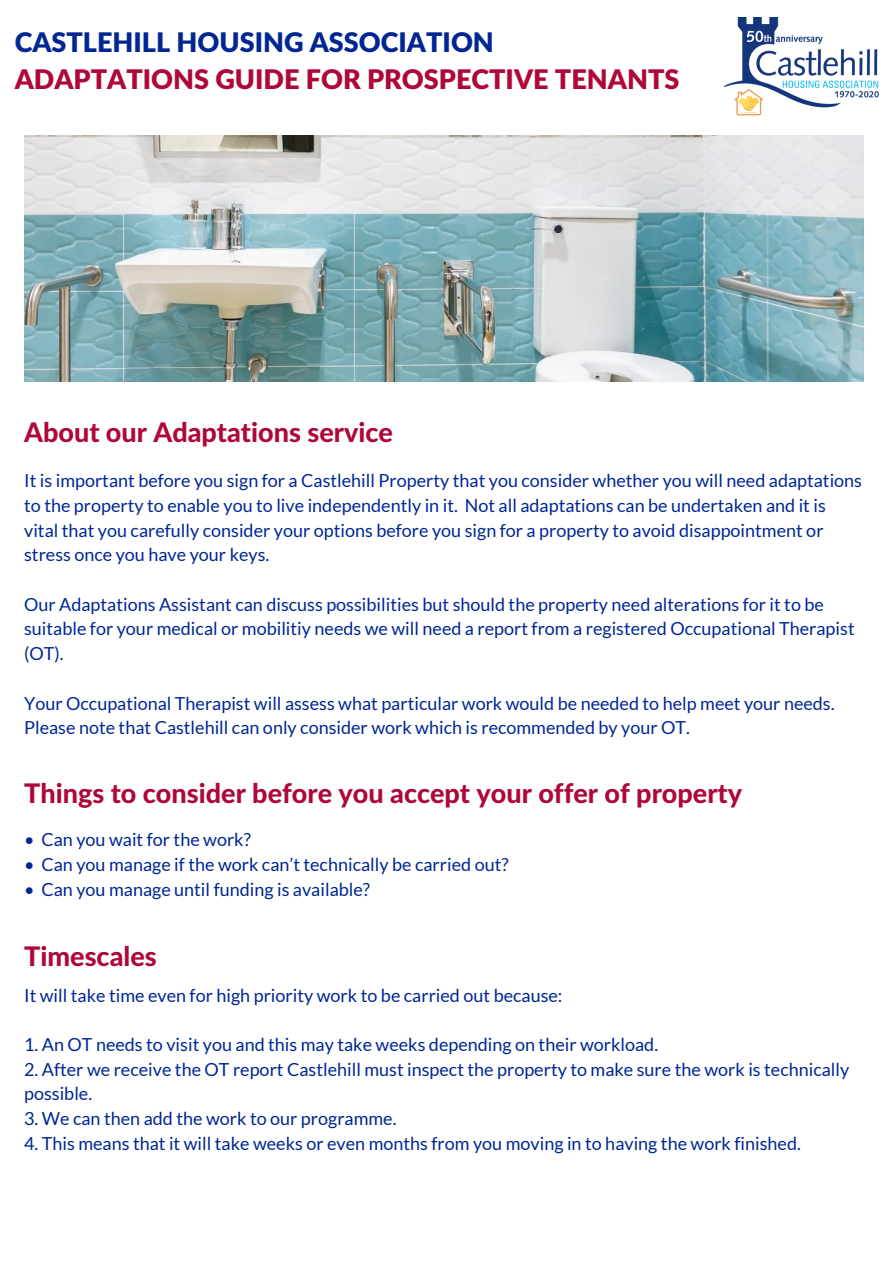
<style>
.page{position:relative;width:893px;height:1264px;background:#fff}
.page>*{position:absolute;margin:0;border:0;box-sizing:border-box;transform-origin:0 0}
.t1{font:800 27px "Lato Latin";color:#af0738}
.t2{font:900 27px "Lato Latin";color:#af0738}
.t3{font:900 27px "Lato Latin";color:#002694}
.t4{font:18px/24.8px "Lato";color:#002694}
</style>
<div class="page">
<img style="left:724px;top:17px;width:155px;height:99px">
<img style="left:24px;top:135px;width:839px;height:246px">
<h1 class="t3" style="left:15px;top:30px;width:480px">CASTLEHILL HOUSING ASSOCIATION</h1>
<h1 class="t2" style="left:15px;top:67px;width:666px">ADAPTATIONS GUIDE FOR PROSPECTIVE TENANTS</h1>
<h1 class="t1" style="left:24px;top:420px;width:370px">About our Adaptations service</h1>
<p class="t4" style="left:24px;top:467px;width:839px">It is important before you sign for a Castlehill Property that you consider whether you will need adaptations to the property to enable you to live independently in it. Not all adaptations can be undertaken and it is vital that you carefully consider your options before you sign for a property to avoid disappointment or stress once you have your keys.</p>
<p class="t4" style="left:24px;top:591px;width:832px">Our Adaptations Assistant can discuss possibilities but should the property need alterations for it to be suitable for your medical or mobilitiy needs we will need a report from a registered Occupational Therapist (OT).</p>
<p class="t4" style="left:24px;top:690px;width:811px">Your Occupational Therapist will assess what particular work would be needed to help meet your needs.<br>Please note that Castlehill can only consider work which is recommended by your OT.</p>
<h1 class="t1" style="left:24px;top:781px;width:719px">Things to consider before you accept your offer of property</h1>
<p class="t4" style="left:24px;top:827px;width:228px">• Can you wait for the work?</p>
<p class="t4" style="left:24px;top:851px;width:486px">• Can you manage if the work can’t technically be carried out?</p>
<p class="t4" style="left:24px;top:876px;width:347px">• Can you manage until funding is available?</p>
<h1 class="t1" style="left:24px;top:944px;width:134px">Timescales</h1>
<p class="t4" style="left:24px;top:982px;width:540px">It will take time even for high priority work to be carried out because:</p>
<p class="t4" style="left:24px;top:1031px;width:635px">1. An OT needs to visit you and this may take weeks depending on their workload.</p>
<p class="t4" style="left:24px;top:1056px;width:826px">2. After we receive the OT report Castlehill must inspect the property to make sure the work is technically possible.</p>
<p class="t4" style="left:24px;top:1105px;width:374px">3. We can then add the work to our programme.</p>
<p class="t4" style="left:24px;top:1130px;width:778px">4. This means that it will take weeks or even months from you moving in to having the work finished.</p>
</div>
